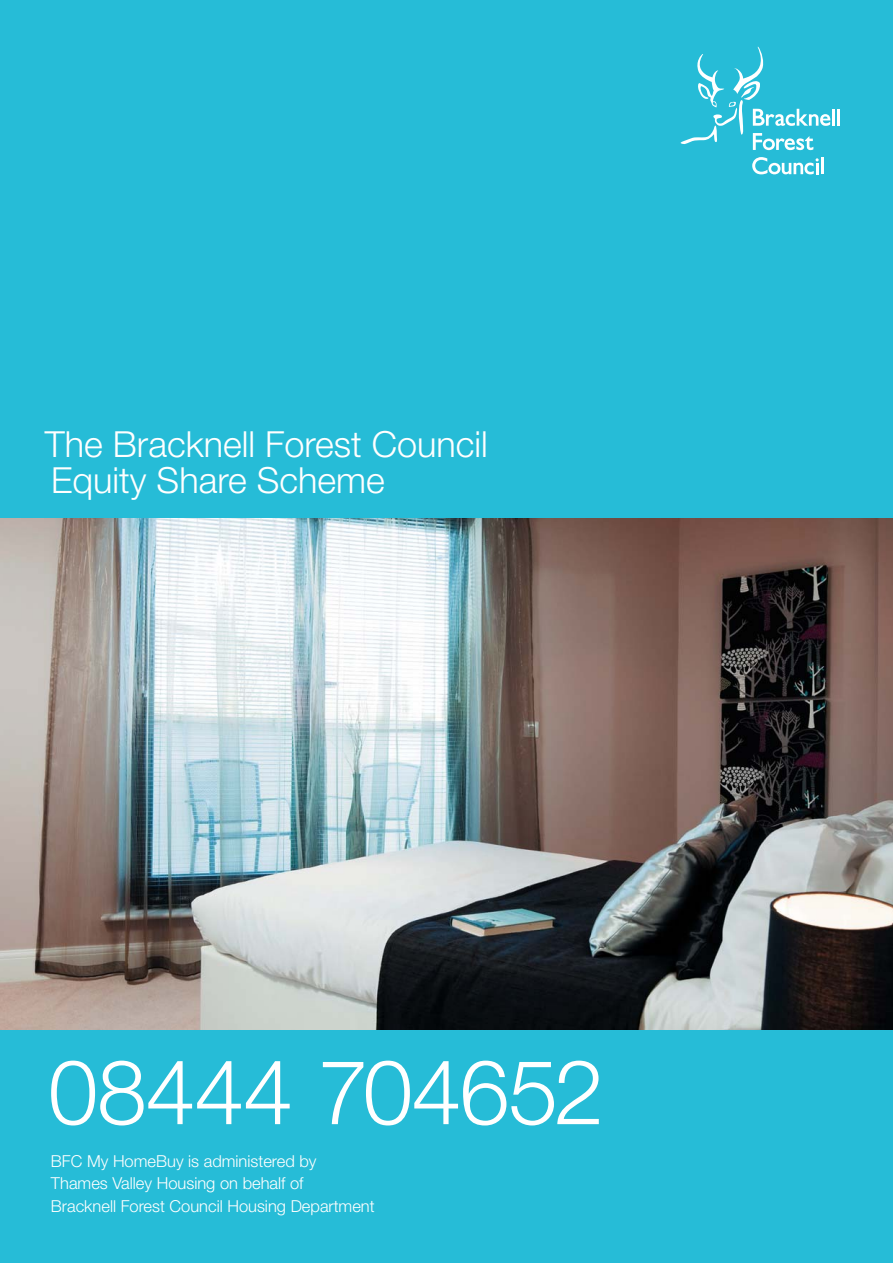
<style>
.page{position:relative;width:893px;height:1263px;background:#26bcd7}
.page>*{position:absolute;margin:0;border:0;box-sizing:border-box;transform-origin:0 0}
.t1{font:300 90px "Helvetica Neue";letter-spacing:-.015em;color:#fff}
.t2{font:300 36px/36px "Helvetica Neue";color:#fff}
.t3{font:300 16.5px/22.5px "Helvetica Neue";color:#fff}
</style>
<div class="page">
<svg style="left:680px;top:47px;width:150px;height:103px"></svg>
<hr style="left:832px;top:109px;width:3px;height:17px;background:#fff">
<hr style="left:837px;top:109px;width:3px;height:17px;background:#fff">
<svg style="left:752px;top:157px;width:71px;height:17px"></svg>
<img style="left:0;top:519px;width:893px;height:510px">
<h1 class="t2" style="left:45px;top:429px;width:444px">The Bracknell Forest Council<br>Equity Share Scheme</h1>
<p class="t1" style="left:48px;top:1060px;width:557px">08444 704652</p>
<p class="t3" style="left:51px;top:1151px;width:325px">BFC My HomeBuy is administered by<br>Thames Valley Housing on behalf of<br>Bracknell Forest Council Housing Department</p>
</div>
